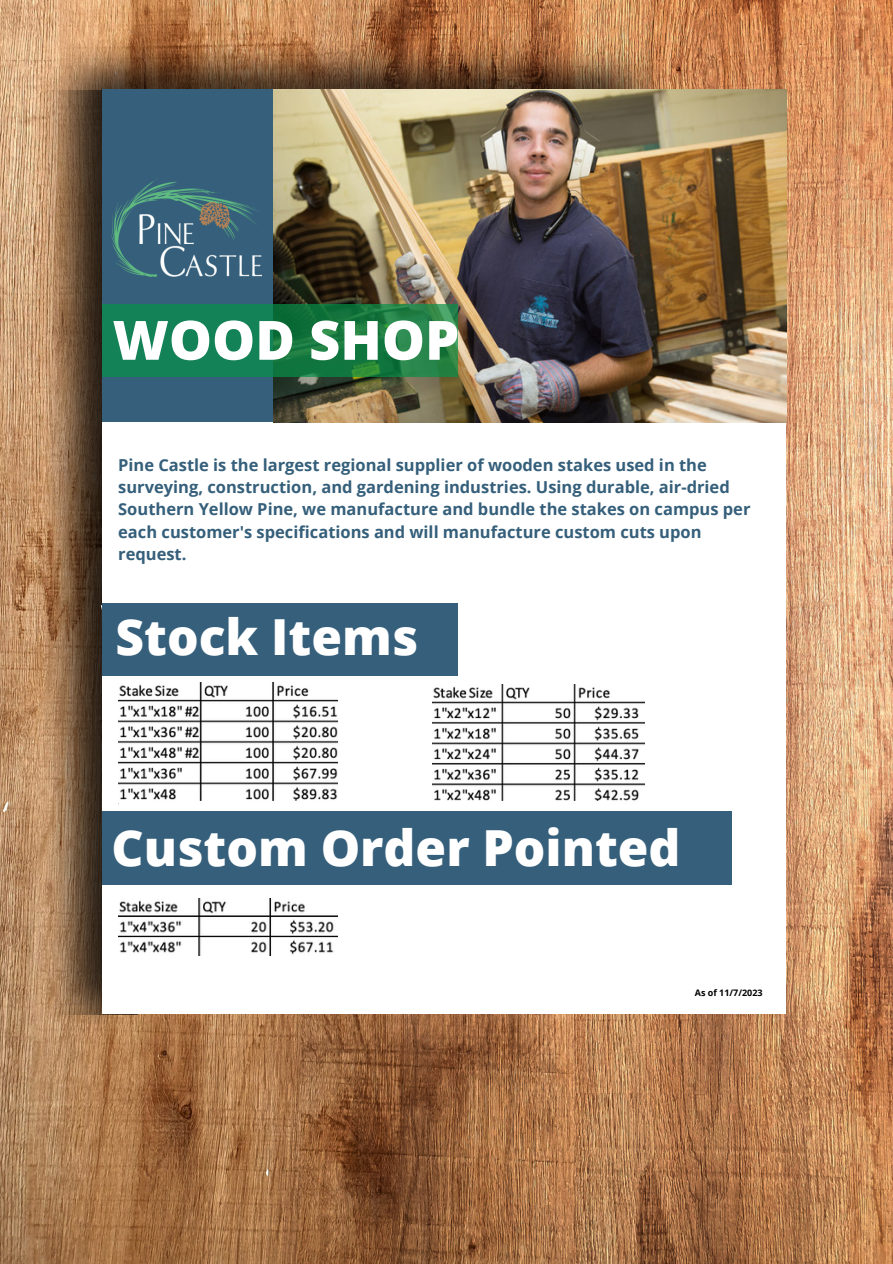
<style>
.page{position:relative;width:893px;height:1264px;background:#fff}
.page>*{position:absolute;margin:0;border:0;box-sizing:border-box;transform-origin:0 0}
.t1{font:800 54.15px "Open Sans";color:#fff}
.t2{font:800 49.65px "Open Sans";color:#fff}
.t3{font:700 16.5px/22.5px "Open Sans";color:#355f7a}
.t4{font:700 9px "Open Sans";color:#000}
</style>
<div class="page">
<img style="left:0;top:1px;width:892px;height:1262px">
<img style="left:37px;top:36px;width:637px;height:998px">
<img style="left:38px;top:91px;width:64px;height:923px">
<div style="left:102px;top:89px;width:683px;height:925px;background:#fff"></div>
<div style="left:102px;top:89px;width:684px;height:333px;background:#355f7a"></div>
<img style="left:112px;top:179px;width:149px;height:98px">
<img style="left:273px;top:89px;width:513px;height:333px">
<svg style="left:102px;top:304px;width:355px;height:72px;background:#187f4c"></svg>
<div style="left:102px;top:603px;width:356px;height:72px;background:#355f7a"></div>
<div style="left:102px;top:811px;width:629px;height:73px;background:#355f7a"></div>
<img style="left:118px;top:682px;width:219px;height:119px">
<img style="left:433px;top:684px;width:211px;height:117px">
<img style="left:118px;top:898px;width:219px;height:57px">
<p class="t1" style="left:112px;top:302px;width:348px">WOOD SHOP</p>
<p class="t3" style="left:118px;top:453px;width:633px">Pine Castle is the largest regional supplier of wooden stakes used in the surveying, construction, and gardening industries. Using durable, air-dried Southern Yellow Pine, we manufacture and bundle the stakes on campus per each customer's specifications and will manufacture custom cuts upon request.</p>
<p class="t1" style="left:100px;top:586px;width:348px">WOOD SHOP</p>
<p class="t2" style="left:115px;top:602px;width:304px">Stock Items</p>
<p class="t2" style="left:111px;top:813px;width:570px">Custom Order Pointed</p>
<p class="t4" style="left:694px;top:986px;width:69px">As of 11/7/2023</p>
</div>
